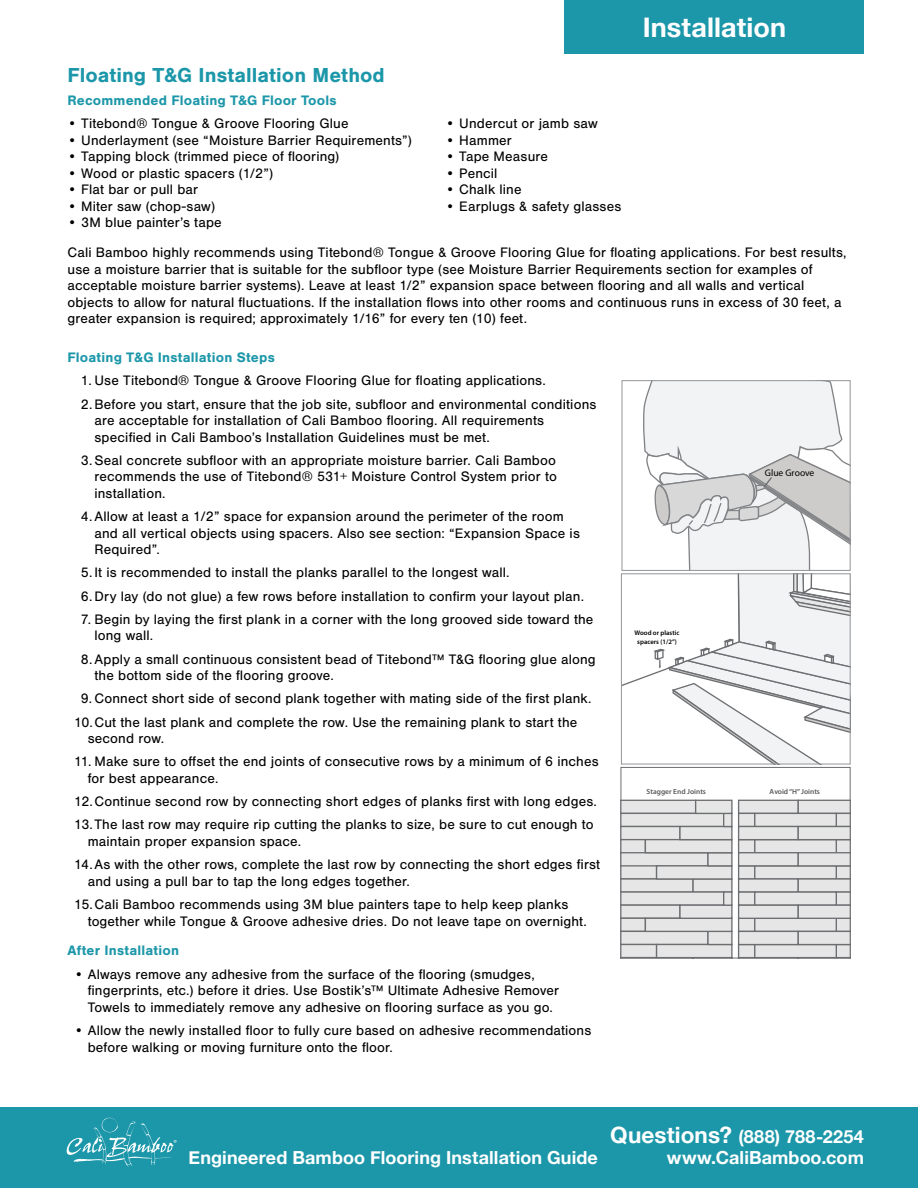
<style>
.page{position:relative;width:918px;height:1188px;background:#fff}
.page>*{position:absolute;margin:0;border:0;box-sizing:border-box;transform-origin:0 0}
.t1{font:700 27px "Helvetica Neue";letter-spacing:.005em;color:#fff}
.t2{font:700 21px "Nimbus San";color:#1c97a9}
.t3{font:700 18px "Helvetica Neue";letter-spacing:.005em;color:#fff}
.t4{font:14.25px/16.5px "Nimbus San";letter-spacing:.01em;color:#000}
.t5{font:700 14.25px "Nimbus San";letter-spacing:.01em;color:#1c97a9}
.t6{font:9.6px "Myriad Pro";color:#000}
.t7{font:600 7.35px "Myriad Pro";color:#58595b}
.t8{font:600 6.75px/8.1px "Myriad Pro";color:#000;text-align:center}
.s1{font-size:22.5px}
</style>
<div class="page">
<div style="left:0;top:1107px;width:918px;height:81px;background:#1c97a9"></div>
<div style="left:565px;top:0;width:299px;height:54px;background:#1c97a9"></div>
<svg style="left:67px;top:1117px;width:110px;height:50px"></svg>
<hr style="left:739px;top:958px;width:59px;height:1px;background:#e5e6e5">
<hr style="left:798px;top:958px;width:52px;height:1px;background:#e5e6e5">
<hr style="left:621px;top:958px;width:72px;height:1px;background:#e5e6e5">
<hr style="left:693px;top:958px;width:39px;height:1px;background:#e5e6e5">
<svg style="left:623px;top:800px;width:226px;height:156px;background:#d6d6d6"></svg>
<div style="left:656px;top:944px;width:77px;height:14px;background:#e5e6e5;border:1px solid #6d6e71"></div>
<div style="left:707px;top:931px;width:26px;height:14px;background:#e5e6e5;border:1px solid #6d6e71"></div>
<div style="left:645px;top:918px;width:88px;height:14px;background:#e5e6e5;border:1px solid #6d6e71"></div>
<div style="left:679px;top:904px;width:54px;height:15px;background:#e5e6e5;border:1px solid #6d6e71"></div>
<div style="left:723px;top:891px;width:10px;height:15px;background:#e5e6e5;border:1px solid #6d6e71"></div>
<div style="left:621px;top:767px;width:230px;height:191px;border:1px solid #6d6e71"></div>
<svg style="left:622px;top:382px;width:228px;height:382px"></svg>
<div style="left:622px;top:380px;width:229px;height:191px;border:1px solid #939598"></div>
<h1 class="t1" style="left:643px;top:6px;width:145px">Installation</h1>
<h2 class="t2" style="left:68px;top:63px;width:319px">Floating T&amp;G Installation Method</h2>
<p class="t5" style="left:68px;top:92px;width:271px">Recommended Floating T&amp;G Floor Tools</p>
<p class="t4" style="left:68px;top:115px;width:283px">• Titebond® Tongue &amp; Groove Flooring Glue</p>
<p class="t4" style="left:445px;top:115px;width:154px">• Undercut or jamb saw</p>
<p class="t4" style="left:68px;top:132px;width:346px">• Underlayment (see “Moisture Barrier Requirements”)</p>
<p class="t4" style="left:445px;top:132px;width:68px">• Hammer</p>
<p class="t4" style="left:68px;top:148px;width:273px">• Tapping block (trimmed piece of flooring)</p>
<p class="t4" style="left:445px;top:148px;width:104px">• Tape Measure</p>
<p class="t4" style="left:68px;top:165px;width:207px">• Wood or plastic spacers (1/2”)</p>
<p class="t4" style="left:445px;top:165px;width:54px">• Pencil</p>
<p class="t4" style="left:68px;top:181px;width:132px">• Flat bar or pull bar</p>
<p class="t4" style="left:445px;top:181px;width:78px">• Chalk line</p>
<p class="t4" style="left:68px;top:198px;width:149px">• Miter saw (chop-saw)</p>
<p class="t4" style="left:445px;top:198px;width:177px">• Earplugs &amp; safety glasses</p>
<p class="t4" style="left:68px;top:208px;width:781px;line-height:30px">• 3M blue painter’s tape<br>Cali Bamboo highly recommends using Titebond® Tongue &amp; Groove Flooring Glue for floating applications. For best results,</p>
<p class="t4" style="left:68px;top:261px;width:776px">use a moisture barrier that is suitable for the subfloor type (see Moisture Barrier Requirements section for examples of acceptable moisture barrier systems). Leave at least 1/2” expansion space between flooring and all walls and vertical objects to allow for natural fluctuations. If the installation flows into other rooms and continuous runs in excess of 30 feet, a greater expansion is required; approximately 1/16” for every ten (10) feet.</p>
<p class="t5" style="left:68px;top:349px;width:209px">Floating T&amp;G Installation Steps</p>
<p class="t4" style="left:81px;top:369px;width:517px;line-height:23.2px">1. Use Titebond® Tongue &amp; Groove Flooring Glue for floating applications.<br>2.Before you start, ensure that the job site, subfloor and environmental conditions</p>
<p class="t4" style="left:94px;top:412px;width:451px">are acceptable for installation of Cali Bamboo flooring. All requirements specified in Cali Bamboo’s Installation Guidelines must be met.</p>
<p class="t4" style="left:94px;top:452px;width:464px;text-align:justify;text-indent:-13px">3.Seal concrete subfloor with an appropriate moisture barrier. Cali Bamboo recommends the use of Titebond® 531+ Moisture Control System prior to installation.</p>
<p class="t4" style="left:94px;top:508px;width:487px;text-indent:-13px">4.Allow at least a 1/2” space for expansion around the perimeter of the room and all vertical objects using spacers. Also see section: “Expansion Space is<br>Required”.</p>
<p class="t4" style="left:81px;top:561px;width:505px;line-height:23.2px">5. It is recommended to install the planks parallel to the longest wall.<br>6.Dry lay (do not glue) a few rows before installation to confirm your layout plan.</p>
<p class="t4" style="left:94px;top:611px;width:500px;text-indent:-13px">7. Begin by laying the first plank in a corner with the long grooved side toward the long wall.</p>
<p class="t4" style="left:94px;top:651px;width:503px;text-indent:-13px">8.Apply a small continuous consistent bead of Titebond™ T&amp;G flooring glue along the bottom side of the flooring groove.</p>
<p class="t4" style="left:74px;top:687px;width:519px;line-height:23.2px;text-indent:7px">9.Connect short side of second plank together with mating side of the first plank.<br>10.Cut the last plank and complete the row. Use the remaining plank to start the</p>
<p class="t4" style="left:88px;top:730px;width:78px">second row.</p>
<p class="t4" style="left:88px;top:754px;width:513px;text-indent:-13px">11. Make sure to offset the end joints of consecutive rows by a minimum of 6 inches for best appearance.</p>
<p class="t4" style="left:74px;top:790px;width:524px;line-height:23.2px">12.Continue second row by connecting short edges of planks first with long edges.<br>13.The last row may require rip cutting the planks to size, be sure to cut enough to</p>
<p class="t4" style="left:74px;top:830px;width:527px;line-height:23.2px;text-indent:13px">maintain proper expansion space.<br>14.As with the other rows, complete the last row by connecting the short edges first</p>
<p class="t4" style="left:74px;top:870px;width:496px;line-height:23.2px;text-indent:13px">and using a pull bar to tap the long edges together.<br>15.Cali Bamboo recommends using 3M blue painters tape to help keep planks</p>
<p class="t4" style="left:88px;top:913px;width:501px">together while Tongue &amp; Groove adhesive dries. Do not leave tape on overnight.</p>
<p class="t5" style="left:67px;top:943px;width:113px">After Installation</p>
<p class="t4" style="left:88px;top:966px;width:473px;text-indent:-13px">• Always remove any adhesive from the surface of the flooring (smudges, fingerprints, etc.) before it dries. Use Bostik’s™ Ultimate Adhesive Remover<br>Towels to immediately remove any adhesive on flooring surface as you go.</p>
<p class="t4" style="left:88px;top:1022px;width:505px;text-indent:-13px">• Allow the newly installed floor to fully cure based on adhesive recommendations before walking or moving furniture onto the floor.</p>
<p class="t6" style="left:765px;top:467px;width:51px">Glue Groove</p>
<p class="t8" style="left:635px;top:629px;width:47px">Wood or plastic spacers (1/2”)</p>
<p class="t7" style="left:647px;top:787px;width:61px">Stagger End Joints</p>
<p class="t7" style="left:770px;top:787px;width:52px">Avoid “H” Joints</p>
<p class="t3" style="left:610px;top:1122px;width:255px"><span class="s1">Questions?</span> (888) 788-2254</p>
<p class="t3" style="left:189px;top:1143px;width:411px">Engineered Bamboo Flooring Installation Guide</p>
<p class="t3" style="left:667px;top:1143px;width:199px">www.CaliBamboo.com</p>
</div>
